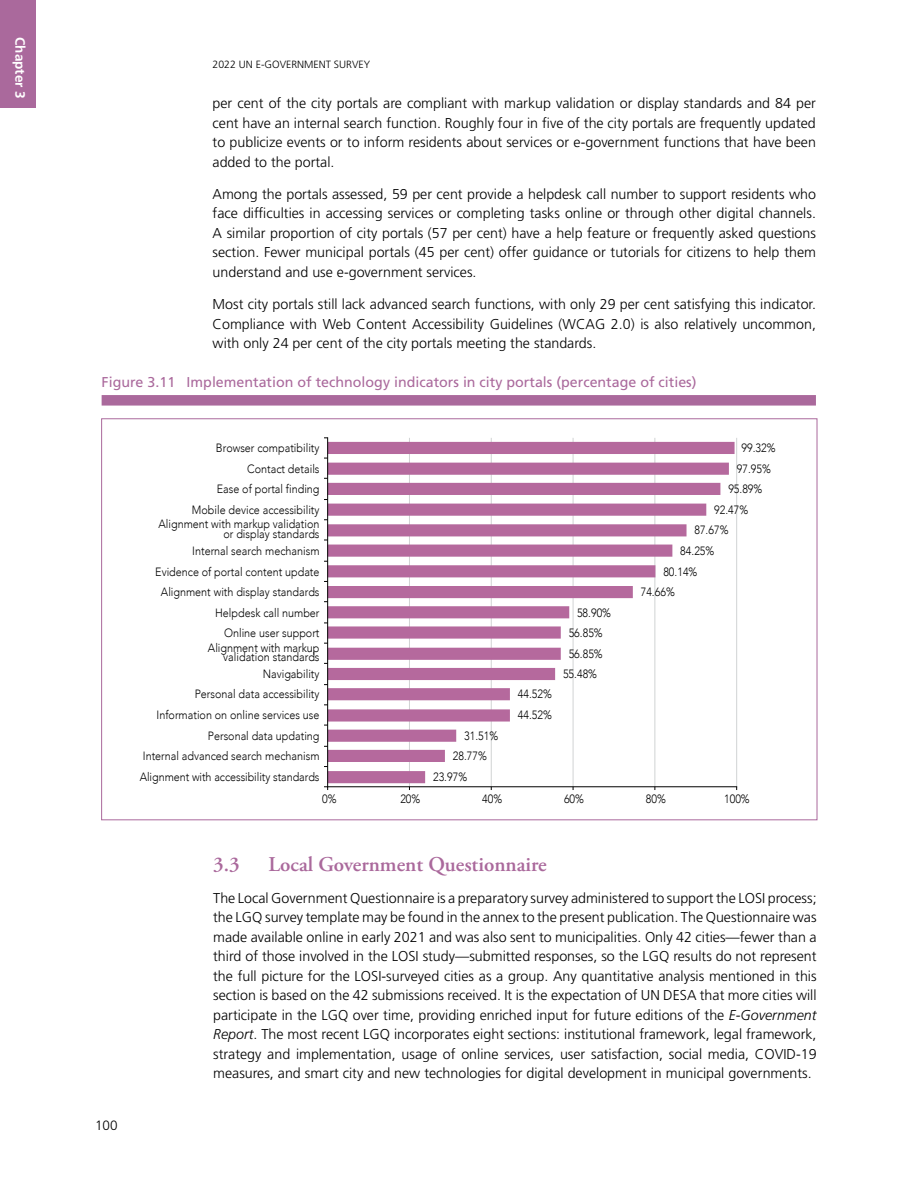
<style>
.page{position:relative;width:918px;height:1188px;background:#fff}
.page>*{position:absolute;margin:0;border:0;box-sizing:border-box;transform-origin:0 0}
.t1{font:600 21px "Adobe Garamond Pro";color:#aa699c}
.t2{font:300 14.25px/19.5px "Frutiger LT Std";color:#000;text-align:justify}
.t3{font:14.25px "Frutiger LT Std";color:#aa699c}
.t4{font:700 13.5px "Frutiger LT Std";color:#fff}
.t5{font:300 13.5px "Frutiger LT Std";color:#000}
.t6{font:300 12px/9.8px "Avenir";color:#000;text-align:right;scale:.9 1}
.t7{font:300 10.5px "Frutiger LT Std";color:#000}
.s1{font-style:italic}
</style>
<div class="page">
<div style="left:0;top:0;width:36px;height:107px;background:#aa699c"></div>
<div style="left:102px;top:395px;width:714px;height:11px;background:#aa699c"></div>
<hr style="left:409px;top:438px;width:1px;height:349px;background:#d1d3d4">
<hr style="left:491px;top:438px;width:1px;height:349px;background:#d1d3d4">
<hr style="left:573px;top:438px;width:1px;height:349px;background:#d1d3d4">
<hr style="left:654px;top:438px;width:1px;height:349px;background:#d1d3d4">
<hr style="left:736px;top:438px;width:1px;height:349px;background:#d1d3d4">
<svg style="left:328px;top:442px;width:407px;height:341px"></svg>
<hr style="left:328px;top:786px;width:409px;height:1px;background:#000">
<hr style="left:327px;top:438px;width:1px;height:349px;background:#000">
<p class="t4" style="left:28px;top:37px;width:62px;rotate:90deg">Chapter 3</p>
<p class="t7" style="left:213px;top:58px;width:159px">2022 UN E-Government Su rvey</p>
<p class="t2" style="left:213px;top:94px;width:605px">per cent of the city portals are compliant with markup validation or display standards and 84 per cent have an internal search function. Roughly four in five of the city portals are frequently updated to publicize events or to inform residents about services or e-government functions that have been added to the portal.</p>
<p class="t2" style="left:213px;top:184px;width:605px">Among the portals assessed, 59 per cent provide a helpdesk call number to support residents who face difficulties in accessing services or completing tasks online or through other digital channels.<br>A similar proportion of city portals (57 per cent) have a help feature or frequently asked questions section. Fewer municipal portals (45 per cent) offer guidance or tutorials for citizens to help them understand and use e-government services.</p>
<p class="t2" style="left:213px;top:295px;width:605px">Most city portals still lack advanced search functions, with only 29 per cent satisfying this indicator.<br>Compliance with Web Content Accessibility Guidelines (WCAG 2.0) is also relatively uncommon, with only 24 per cent of the city portals meeting the standards.</p>
<p class="t3" style="left:102px;top:373px;width:596px">Figure 3.11 Implementation of technology indicators in city portals (percentage of cities)</p>
<p class="t6" style="left:216px;top:443px;width:117px">Browser compatibility</p>
<p class="t6" style="left:742px;top:443px;width:39px">99.32%</p>
<p class="t6" style="left:247px;top:464px;width:82px">Contact details</p>
<p class="t6" style="left:737px;top:464px;width:39px">97.95%</p>
<p class="t6" style="left:217px;top:484px;width:116px">Ease of portal finding</p>
<p class="t6" style="left:728px;top:484px;width:39px">95.89%</p>
<p class="t6" style="left:192px;top:505px;width:143px">Mobile device accessibility</p>
<p class="t6" style="left:714px;top:505px;width:39px">92.47%</p>
<p class="t6" style="left:159px;top:519px;width:180px">Alignment with markup validation or display standards</p>
<p class="t6" style="left:694px;top:525px;width:39px">87.67%</p>
<p class="t6" style="left:192px;top:546px;width:143px">Internal search mechanism</p>
<p class="t6" style="left:680px;top:546px;width:39px">84.25%</p>
<p class="t6" style="left:155px;top:567px;width:184px">Evidence of portal content update</p>
<p class="t6" style="left:663px;top:567px;width:39px">80.14%</p>
<p class="t6" style="left:161px;top:587px;width:178px">Alignment with display standards</p>
<p class="t6" style="left:641px;top:587px;width:39px">74.66%</p>
<p class="t6" style="left:215px;top:608px;width:118px">Helpdesk call number</p>
<p class="t6" style="left:577px;top:608px;width:39px">58.90%</p>
<p class="t6" style="left:224px;top:628px;width:108px">Online user support</p>
<p class="t6" style="left:569px;top:628px;width:39px">56.85%</p>
<p class="t6" style="left:208px;top:643px;width:126px">Alignment with markup validation standards</p>
<p class="t6" style="left:569px;top:649px;width:39px">56.85%</p>
<p class="t6" style="left:263px;top:669px;width:65px">Navigability</p>
<p class="t6" style="left:563px;top:669px;width:39px">55.48%</p>
<p class="t6" style="left:195px;top:689px;width:140px">Personal data accessibility</p>
<p class="t6" style="left:518px;top:689px;width:39px">44.52%</p>
<p class="t6" style="left:157px;top:710px;width:183px">Information on online services use</p>
<p class="t6" style="left:518px;top:710px;width:39px">44.52%</p>
<p class="t6" style="left:208px;top:731px;width:126px">Personal data updating</p>
<p class="t6" style="left:464px;top:731px;width:39px">31.51%</p>
<p class="t6" style="left:143px;top:751px;width:198px">Internal advanced search mechanism</p>
<p class="t6" style="left:453px;top:751px;width:39px">28.77%</p>
<p class="t6" style="left:140px;top:772px;width:201px">Alignment with accessibility standards</p>
<p class="t6" style="left:433px;top:772px;width:39px">23.97%</p>
<p class="t6" style="left:322px;top:794px;width:18px">0%</p>
<p class="t6" style="left:400px;top:794px;width:24px">20%</p>
<p class="t6" style="left:482px;top:794px;width:24px">40%</p>
<p class="t6" style="left:564px;top:794px;width:24px">60%</p>
<p class="t6" style="left:646px;top:794px;width:24px">80%</p>
<p class="t6" style="left:724px;top:794px;width:30px">100%</p>
<p class="t5" style="left:95px;top:1118px;width:24px">100</p>
<h1 class="t1" style="left:213px;top:852px;width:28px">3.3</h1>
<h1 class="t1" style="left:269px;top:852px;width:280px">Local Government Questionnaire</h1>
<p class="t2" style="left:213px;top:888px;width:605px">The Local Government Questionnaire is a preparatory survey administered to support the LOSI process; the LGQ survey template may be found in the annex to the present publication. The Questionnaire was made available online in early 2021 and was also sent to municipalities. Only 42 cities—fewer than a third of those involved in the LOSI study—submitted responses, so the LGQ results do not represent the full picture for the LOSI-surveyed cities as a group. Any quantitative analysis mentioned in this section is based on the 42 submissions received. It is the expectation of UN DESA that more cities will participate in the LGQ over time, providing enriched input for future editions of the <span class="s1">E-Government Report</span>. The most recent LGQ incorporates eight sections: institutional framework, legal framework, strategy and implementation, usage of online services, user satisfaction, social media, COVID-19 measures, and smart city and new technologies for digital development in municipal governments.</p>
</div>
